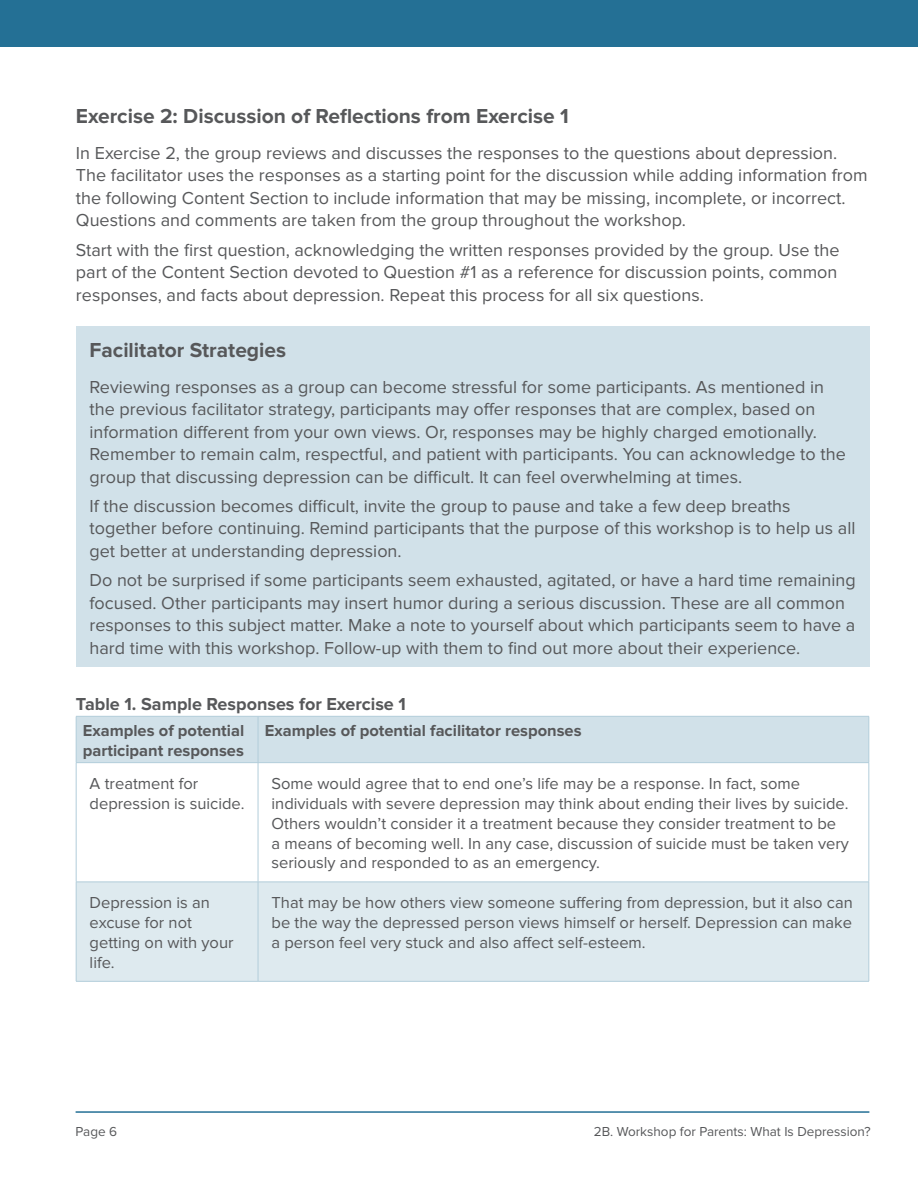
<style>
.page{position:relative;width:918px;height:1188px;background:#fff}
.page>*{position:absolute;margin:0;border:0;box-sizing:border-box;transform-origin:0 0}
.t1{font:700 21px "Proxima Nova";color:#57585a}
.t2{font:18px/22.5px "Proxima Nova";color:#57585a}
.t3{font:700 18px "Proxima Nova";color:#57585a}
.t4{font:16.5px/19.8px "Proxima Nova";color:#57585a}
.t5{font:700 16.5px/19.8px "Proxima Nova";color:#57585a}
.t6{font:13.5px "Proxima Nova";color:#57585a}
</style>
<div class="page">
<div style="left:1px;top:1px;width:916px;height:46px;background:#247095"></div>
<hr style="left:917px;top:1px;width:1px;height:46px;background:#247095">
<div style="left:76px;top:326px;width:794px;height:341px;background:#d1e1e9"></div>
<div style="left:77px;top:717px;width:792px;height:45px;background:#d1e1e9"></div>
<div style="left:77px;top:883px;width:792px;height:98px;background:#deeaef"></div>
<hr style="left:76px;top:716px;width:182px;height:1px;background:#b2cdda">
<hr style="left:76px;top:717px;width:1px;height:45px;background:#b2cdda">
<hr style="left:258px;top:716px;width:611px;height:1px;background:#b2cdda">
<hr style="left:258px;top:717px;width:1px;height:45px;background:#b2cdda">
<hr style="left:869px;top:717px;width:1px;height:45px;background:#b2cdda">
<hr style="left:76px;top:762px;width:182px;height:1px;background:#b2cdda">
<hr style="left:76px;top:763px;width:1px;height:119px;background:#b2cdda">
<hr style="left:258px;top:762px;width:611px;height:1px;background:#b2cdda">
<hr style="left:258px;top:763px;width:1px;height:119px;background:#b2cdda">
<hr style="left:869px;top:763px;width:1px;height:119px;background:#b2cdda">
<hr style="left:76px;top:882px;width:182px;height:1px;background:#b2cdda">
<hr style="left:76px;top:882px;width:1px;height:99px;background:#b2cdda">
<hr style="left:258px;top:882px;width:611px;height:1px;background:#b2cdda">
<hr style="left:258px;top:882px;width:1px;height:99px;background:#b2cdda">
<hr style="left:869px;top:882px;width:1px;height:99px;background:#b2cdda">
<hr style="left:76px;top:981px;width:182px;height:1px;background:#b2cdda">
<hr style="left:258px;top:981px;width:611px;height:1px;background:#b2cdda">
<hr style="left:76px;top:1111px;width:793px;height:2px;background:#247095">
<h2 class="t1" style="left:76px;top:104px;width:494px">Exercise 2: Discussion of Reflections from Exercise 1</h2>
<p class="t2" style="left:76px;top:142px;width:793px">In Exercise 2, the group reviews and discusses the responses to the questions about depression.<br>The facilitator uses the responses as a starting point for the discussion while adding information from the following Content Section to include information that may be missing, incomplete, or incorrect.<br>Questions and comments are taken from the group throughout the workshop.</p>
<p class="t2" style="left:76px;top:239px;width:765px;text-align:justify">Start with the first question, acknowledging the written responses provided by the group. Use the part of the Content Section devoted to Question #1 as a reference for discussion points, common responses, and facts about depression. Repeat this process for all six questions.</p>
<h3 class="t1" style="left:89px;top:337px;width:198px">Facilitator Strategies</h3>
<p class="t2" style="left:89px;top:376px;width:758px">Reviewing responses as a group can become stressful for some participants. As mentioned in the previous facilitator strategy, participants may offer responses that are complex, based on information different from your own views. Or, responses may be highly charged emotionally.<br>Remember to remain calm, respectful, and patient with participants. You can acknowledge to the group that discussing depression can be difficult. It can feel overwhelming at times.</p>
<p class="t2" style="left:89px;top:495px;width:768px">If the discussion becomes difficult, invite the group to pause and take a few deep breaths together before continuing. Remind participants that the purpose of this workshop is to help us all get better at understanding depression.</p>
<p class="t2" style="left:89px;top:569px;width:768px">Do not be surprised if some participants seem exhausted, agitated, or have a hard time remaining focused. Other participants may insert humor during a serious discussion. These are all common responses to this subject matter. Make a note to yourself about which participants seem to have a hard time with this workshop. Follow-up with them to find out more about their experience.</p>
<p class="t3" style="left:76px;top:694px;width:331px">Table 1. Sample Responses for Exercise 1</p>
<p class="t5" style="left:83px;top:721px;width:163px">Examples of potential participant responses</p>
<p class="t5" style="left:265px;top:721px;width:318px">Examples of potential facilitator responses</p>
<p class="t4" style="left:90px;top:774px;width:156px">A treatment for depression is suicide.</p>
<p class="t4" style="left:272px;top:774px;width:579px">Some would agree that to end one’s life may be a response. In fact, some individuals with severe depression may think about ending their lives by suicide.<br>Others wouldn’t consider it a treatment because they consider treatment to be a means of becoming well. In any case, discussion of suicide must be taken very seriously and responded to as an emergency.</p>
<p class="t4" style="left:90px;top:893px;width:145px">Depression is an excuse for not getting on with your life.</p>
<p class="t4" style="left:272px;top:893px;width:583px;text-align:justify">That may be how others view someone suffering from depression, but it also can be the way the depressed person views himself or herself. Depression can make a person feel very stuck and also affect self-esteem.</p>
<p class="t6" style="left:76px;top:1124px;width:43px">Page 6</p>
<p class="t6" style="left:594px;top:1124px;width:279px">2B. Workshop for Parents: What Is Depression?</p>
</div>
